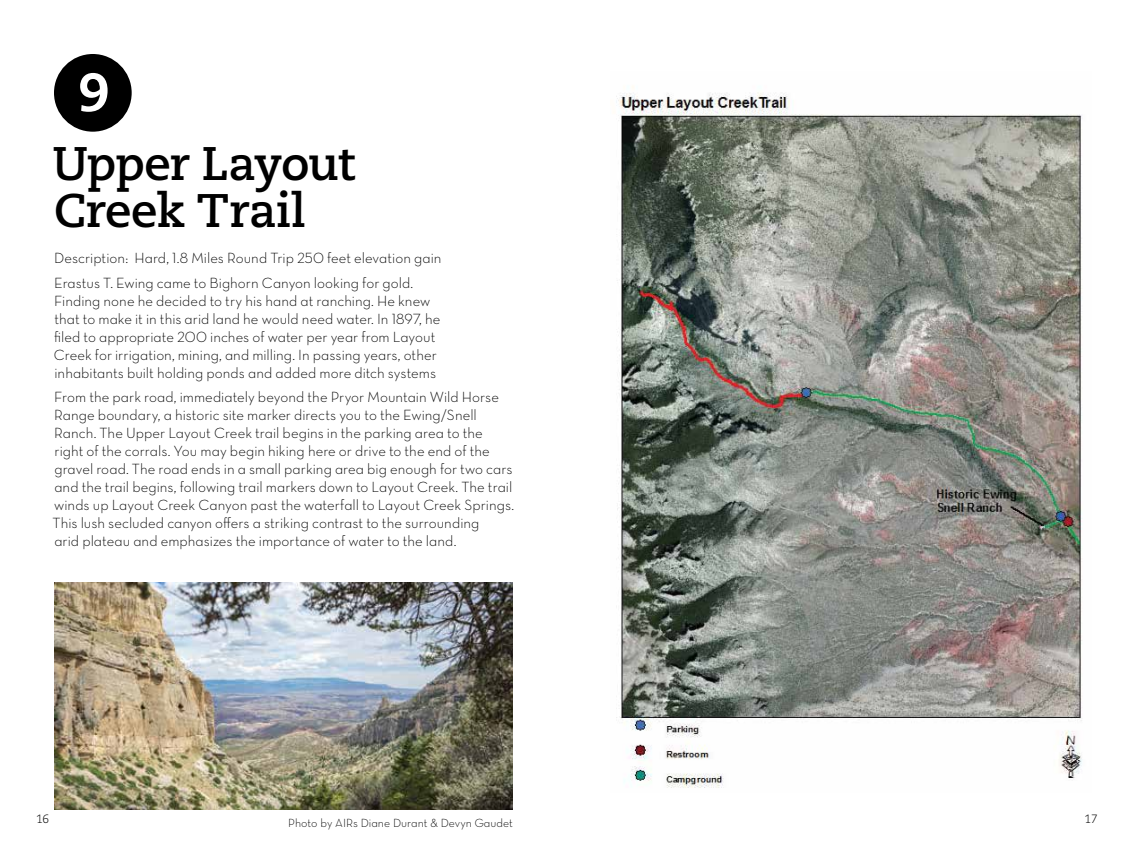
<style>
.page{position:relative;width:1134px;height:864px;background:#fff}
.page>*{position:absolute;margin:0;border:0;box-sizing:border-box;transform-origin:0 0}
.t1{font:800 52.95px "Caecilia";color:#fff}
.t2{font:700 47.1px/47.1px "Caecilia";letter-spacing:-.02em;color:#000}
.t3{font:15px/18px "Neutra Text Light Alt";color:#000}
.t4{font:12px "Neutra Text Light Alt";color:#000}
.t5{font:300 12px "Caecilia";color:#000}
</style>
<div class="page">
<div style="left:54px;top:54px;width:78px;height:78px;background:#000;border-radius:50%"></div>
<img style="left:54px;top:582px;width:459px;height:228px">
<img style="left:616px;top:86px;width:466px;height:702px">
<h2 class="t1" style="left:79px;top:60px;width:33px">9</h2>
<h2 class="t2" style="left:53px;top:141px;width:304px">Upper Layout<br>Creek Trail</h2>
<p class="t3" style="left:54px;top:248px;width:389px">Description: Hard, 1.8 Miles Round Trip 250 feet elevation gain</p>
<p class="t3" style="left:54px;top:273px;width:388px">Erastus T. Ewing came to Bighorn Canyon looking for gold.<br>Finding none he decided to try his hand at ranching. He knew that to make it in this arid land he would need water. In 1897, he fled to appropriate 200 inches of water per year from Layout Creek for irrigation, mining, and milling. In passing years, other inhabitants built holding ponds and added more ditch systems</p>
<p class="t3" style="left:53px;top:388px;width:463px">From the park road, immediately beyond the Pryor Mountain Wild Horse Range boundary, a historic site marker directs you to the Ewing/Snell Ranch. The Upper Layout Creek trail begins in the parking area to the<br>right of the corrals. You may begin hiking here or drive to the end of the gravel road. The road ends in a small parking area big enough for two cars and the trail begins, following trail markers down to Layout Creek. The trail winds up Layout Creek Canyon past the waterfall to Layout Creek Springs.<br>This lush secluded canyon ofers a striking contrast to the surrounding<br>arid plateau and emphasizes the importance of water to the land.</p>
<p class="t5" style="left:36px;top:812px;width:15px">16</p>
<p class="t4" style="left:288px;top:815px;width:226px">Photo by AIRs Diane Durant &amp; Devyn Gaudet</p>
<p class="t5" style="left:1085px;top:812px;width:15px">17</p>
</div>
